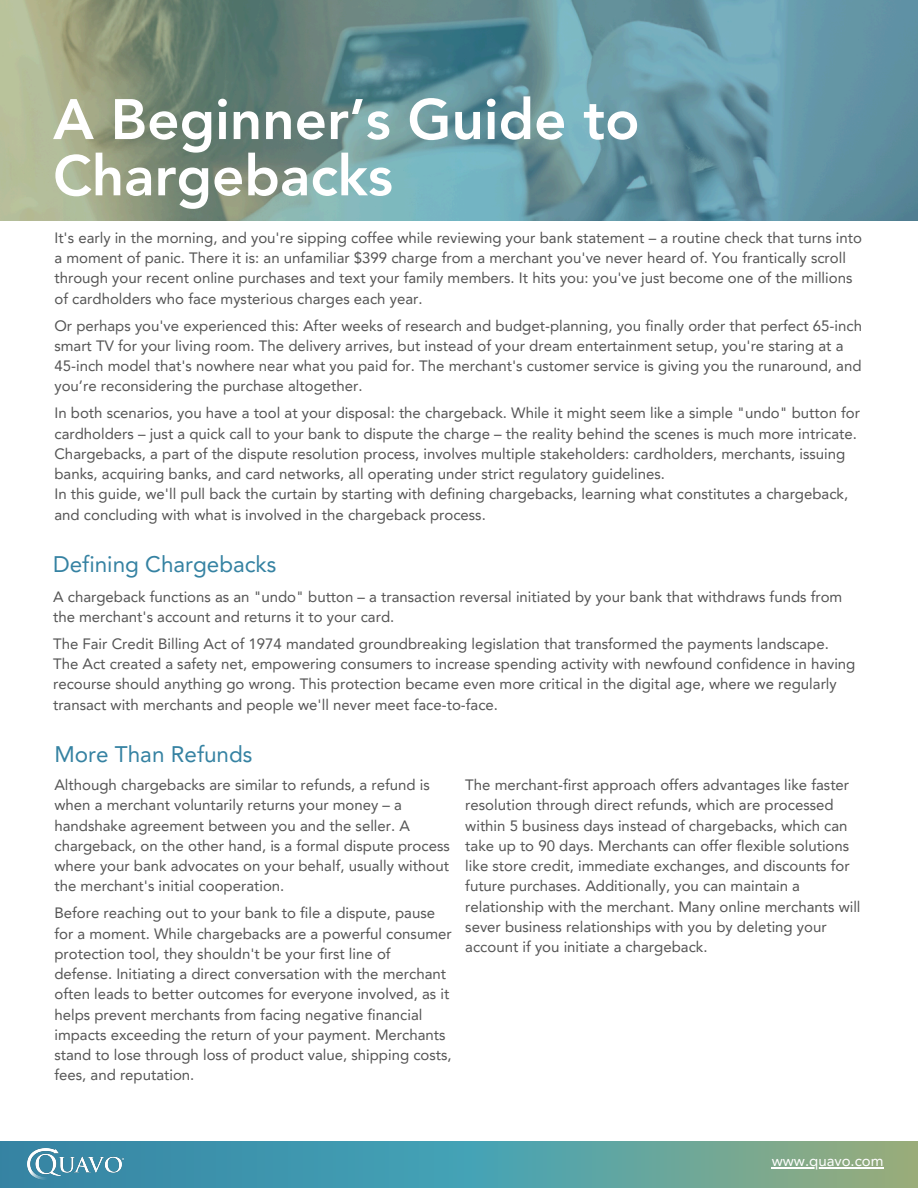
<style>
.page{position:relative;width:918px;height:1188px;background:#fff}
.page>*{position:absolute;margin:0;border:0;box-sizing:border-box;transform-origin:0 0}
.t1{font:800 56.55px/56.2px "Avenir LT Pro";color:#fff}
.t2{font:22.5px "Avenir LT Pro";color:#3582a2}
.t3{font:15px/20.2px "Avenir LT Pro";color:#545454}
.t4{font:15px "Avenir LT Pro";color:#fff}
</style>
<div class="page">
<svg style="left:0;top:1141px;width:918px;height:47px"></svg>
<img style="left:27px;top:1148px;width:97px;height:32px">
<img style="left:0;top:0;width:918px;height:220px">
<hr style="left:772px;top:1167px;width:112px;height:1px;background:#fff">
<p class="t1" style="left:53px;top:96px;width:588px">A Beginner’s Guide to<br>Chargebacks</p>
<p class="t3" style="left:54px;top:229px;width:809px">It's early in the morning, and you're sipping coffee while reviewing your bank statement – a routine check that turns into a moment of panic. There it is: an unfamiliar $399 charge from a merchant you've never heard of. You frantically scroll through your recent online purchases and text your family members. It hits you: you've just become one of the millions of cardholders who face mysterious charges each year.</p>
<p class="t3" style="left:54px;top:317px;width:809px">Or perhaps you've experienced this: After weeks of research and budget-planning, you finally order that perfect 65-inch smart TV for your living room. The delivery arrives, but instead of your dream entertainment setup, you're staring at a 45-inch model that's nowhere near what you paid for. The merchant's customer service is giving you the runaround, and you’re reconsidering the purchase altogether.</p>
<h2 class="t3" style="left:54px;top:404px;width:807px">In both scenarios, you have a tool at your disposal: the chargeback. While it might seem like a simple "undo" button for cardholders – just a quick call to your bank to dispute the charge – the reality behind the scenes is much more intricate.<br>Chargebacks, a part of the dispute resolution process, involves multiple stakeholders: cardholders, merchants, issuing banks, acquiring banks, and card networks, all operating under strict regulatory guidelines.</h2>
<p class="t3" style="left:54px;top:485px;width:795px">In this guide, we'll pull back the curtain by starting with defining chargebacks, learning what constitutes a chargeback, and concluding with what is involved in the chargeback process.</p>
<p class="t2" style="left:53px;top:555px;width:225px">Defining Chargebacks</p>
<p class="t3" style="left:53px;top:588px;width:791px">A chargeback functions as an "undo" button – a transaction reversal initiated by your bank that withdraws funds from the merchant's account and returns it to your card.</p>
<h2 class="t3" style="left:53px;top:635px;width:777px">The Fair Credit Billing Act of 1974 mandated groundbreaking legislation that transformed the payments landscape.</h2>
<p class="t3" style="left:53px;top:655px;width:804px">The Act created a safety net, empowering consumers to increase spending activity with newfound confidence in having recourse should anything go wrong. This protection became even more critical in the digital age, where we regularly transact with merchants and people we'll never meet face-to-face.</p>
<p class="t2" style="left:54px;top:745px;width:200px">More Than Refunds</p>
<p class="t3" style="left:54px;top:776px;width:397px">Although chargebacks are similar to refunds, a refund is when a merchant voluntarily returns your money – a handshake agreement between you and the seller. A chargeback, on the other hand, is a formal dispute process where your bank advocates on your behalf, usually without the merchant's initial cooperation.</p>
<p class="t3" style="left:54px;top:904px;width:399px">Before reaching out to your bank to file a dispute, pause for a moment. While chargebacks are a powerful consumer protection tool, they shouldn't be your first line of defense. Initiating a direct conversation with the merchant often leads to better outcomes for everyone involved, as it helps prevent merchants from facing negative financial impacts exceeding the return of your payment. Merchants stand to lose through loss of product value, shipping costs, fees, and reputation.</p>
<p class="t3" style="left:465px;top:776px;width:397px">The merchant-first approach offers advantages like faster resolution through direct refunds, which are processed within 5 business days instead of chargebacks, which can take up to 90 days. Merchants can offer flexible solutions like store credit, immediate exchanges, and discounts for future purchases. Additionally, you can maintain a relationship with the merchant. Many online merchants will sever business relationships with you by deleting your account if you initiate a chargeback.</p>
<p class="t4" style="left:772px;top:1155px;width:113px">www.quavo.com</p>
</div>
